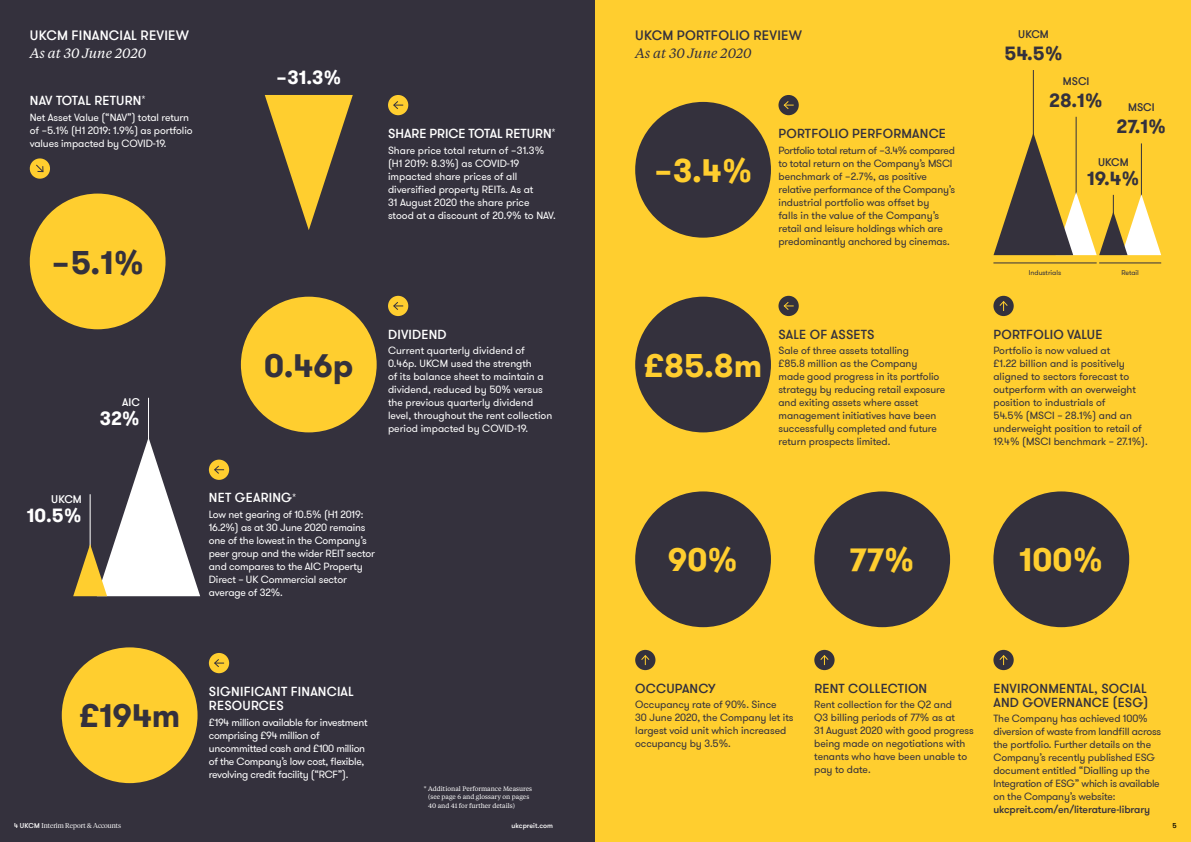
<style>
.page{position:relative;width:1191px;height:842px;background:#fff}
.page>*{position:absolute;margin:0;border:0;box-sizing:border-box;transform-origin:0 0}
.t1{font:700 32.4px "GT Walsheim Pro";color:#ffce2f}
.t2{font:700 32.4px "GT Walsheim Pro";color:#34313d}
.t3{font:700 18.9px "GT Walsheim Pro";color:#34313d}
.t4{font:700 18.9px "GT Walsheim Pro";color:#fff}
.t5{font:500 13.5px "GT Walsheim Pro";letter-spacing:.015em;color:#34313d}
.t6{font:500 13.5px "GT Walsheim Pro";letter-spacing:.015em;color:#fff}
.t7{font:italic 13.5px "Tiempos Text";color:#34313d}
.t8{font:italic 13.5px "Tiempos Text";color:#fff}
.t9{font:500 13px/14px "GT Walsheim Pro";letter-spacing:.015em;color:#34313d}
.t10{font:500 13px/14px "GT Walsheim Pro";letter-spacing:.015em;color:#fff}
.t11{font:500 11px "GT Walsheim Pro";color:#34313d}
.t12{font:500 11px "GT Walsheim Pro";color:#fff}
.t13{font:10.4px/13px "GT Walsheim Pro";letter-spacing:-.005em;color:#34313d}
.t14{font:10.4px/13px "GT Walsheim Pro";letter-spacing:-.01em;color:#fff}
.t15{font:500 10.4px "GT Walsheim Pro";letter-spacing:-.01em;color:#34313d}
.t16{font:300 7px "Tiempos Headline";color:#fff}
.t17{font:7px "GT Walsheim Pro";color:#34313d}
.t18{font:500 7px "GT Walsheim Pro";color:#fff}
.t19{font:500 7px "GT Walsheim Pro";color:#000}
.t20{font:6.5px/8.5px "Tiempos Text";color:#fff}
.s1{font-family:"GT Walsheim Pro";font-weight:500}
</style>
<div class="page">
<div style="left:0;top:0;width:595px;height:842px;background:#34313d"></div>
<div style="left:595px;top:0;width:596px;height:842px;background:#ffce2f"></div>
<svg style="left:29px;top:158px;width:21px;height:21px"></svg>
<div style="left:778px;top:95px;width:20px;height:20px;background:#34313d;border-radius:50%"></div>
<svg style="left:783px;top:101px;width:10px;height:8px"></svg>
<div style="left:993px;top:296px;width:20px;height:20px;background:#34313d;border-radius:50%"></div>
<svg style="left:999px;top:301px;width:9px;height:10px"></svg>
<div style="left:388px;top:95px;width:20px;height:20px;background:#ffce2f;border-radius:50%"></div>
<svg style="left:393px;top:101px;width:10px;height:8px"></svg>
<div style="left:30px;top:194px;width:135px;height:135px;background:#ffce2f;border-radius:50%"></div>
<div style="left:635px;top:102px;width:136px;height:136px;background:#34313d;border-radius:50%"></div>
<div style="left:209px;top:653px;width:20px;height:20px;background:#ffce2f;border-radius:50%"></div>
<svg style="left:214px;top:659px;width:10px;height:8px"></svg>
<div style="left:62px;top:647px;width:135px;height:136px;background:#ffce2f;border-radius:50%"></div>
<div style="left:388px;top:296px;width:20px;height:20px;background:#ffce2f;border-radius:50%"></div>
<svg style="left:393px;top:302px;width:10px;height:8px"></svg>
<div style="left:241px;top:297px;width:136px;height:135px;background:#ffce2f;border-radius:50%"></div>
<div style="left:993px;top:491px;width:136px;height:136px;background:#34313d;border-radius:50%"></div>
<hr style="left:1033px;top:70px;width:1px;height:66px;background:#34313d">
<svg style="left:265px;top:95px;width:88px;height:135px"></svg>
<div style="left:209px;top:460px;width:20px;height:20px;background:#ffce2f;border-radius:50%"></div>
<svg style="left:214px;top:465px;width:10px;height:9px"></svg>
<hr style="left:148px;top:398px;width:1px;height:42px;background:#fff">
<svg style="left:73px;top:439px;width:127px;height:157px"></svg>
<div style="left:635px;top:491px;width:136px;height:136px;background:#34313d;border-radius:50%"></div>
<div style="left:635px;top:650px;width:20px;height:20px;background:#34313d;border-radius:50%"></div>
<svg style="left:641px;top:655px;width:9px;height:10px"></svg>
<div style="left:814px;top:491px;width:136px;height:136px;background:#34313d;border-radius:50%"></div>
<div style="left:814px;top:650px;width:20px;height:20px;background:#34313d;border-radius:50%"></div>
<svg style="left:820px;top:655px;width:9px;height:10px"></svg>
<div style="left:778px;top:296px;width:20px;height:20px;background:#34313d;border-radius:50%"></div>
<svg style="left:783px;top:302px;width:10px;height:8px"></svg>
<div style="left:635px;top:297px;width:136px;height:135px;background:#34313d;border-radius:50%"></div>
<hr style="left:1075px;top:117px;width:1px;height:78px;background:#34313d">
<svg style="left:993px;top:133px;width:168px;height:122px"></svg>
<hr style="left:993px;top:263px;width:103px;height:1px;background:#34313d">
<hr style="left:1099px;top:263px;width:62px;height:1px;background:#34313d">
<div style="left:993px;top:650px;width:20px;height:20px;background:#34313d;border-radius:50%"></div>
<svg style="left:999px;top:655px;width:9px;height:10px"></svg>
<p class="t6" style="left:30px;top:27px;width:161px">UKCM FINANCIAL REVIEW</p>
<p class="t8" style="left:30px;top:44px;width:118px">As at 30 June 2020</p>
<p class="t10" style="left:30px;top:93px;width:117px">NAV TOTAL RETURN<sup>*</sup></p>
<p class="t14" style="left:30px;top:111px;width:164px">Net Asset Value (“NAV”) total return of −5.1% (H1 2019: 1.9%) as portfolio values impacted by COVID-19.</p>
<h1 class="t2" style="left:51px;top:241px;width:95px">−5.1%</h1>
<p class="t12" style="left:122px;top:395px;width:19px">AIC</p>
<h2 class="t4" style="left:100px;top:406px;width:42px">32%</h2>
<h2 class="t4" style="left:276px;top:65px;width:67px">−31.3%</h2>
<p class="t10" style="left:388px;top:127px;width:169px">SHARE PRICE TOTAL RETURN<sup>*</sup></p>
<p class="t14" style="left:388px;top:145px;width:169px">Share price total return of −31.3% (H1 2019: 8.3%) as COVID-19 impacted share prices of all diversified property REITs. As at<br>31 August 2020 the share price stood at a discount of 20.9% to NAV.</p>
<h1 class="t2" style="left:264px;top:344px;width:91px">0.46p</h1>
<p class="t10" style="left:388px;top:327px;width:60px">DIVIDEND</p>
<p class="t14" style="left:388px;top:345px;width:166px">Current quarterly dividend of<br>0.46p. UKCM used the strength<br>of its balance sheet to maintain a dividend, reduced by 50% versus the previous quarterly dividend level, throughout the rent collection period impacted by COVID-19.</p>
<p class="t12" style="left:51px;top:492px;width:32px">UKCM</p>
<h2 class="t4" style="left:27px;top:503px;width:56px">10.5%</h2>
<p class="t10" style="left:209px;top:491px;width:89px">NET GEARING<sup>*</sup></p>
<p class="t14" style="left:209px;top:508px;width:168px">Low net gearing of 10.5% (H1 2019:<br>16.2%) as at 30 June 2020 remains one of the lowest in the Company’s peer group and the wider REIT sector and compares to the AIC Property<br>Direct – UK Commercial sector average of 32%.</p>
<h1 class="t2" style="left:79px;top:695px;width:103px">£194m</h1>
<p class="t10" style="left:209px;top:684px;width:146px">SIGNIFICANT FINANCIAL<br>RESOURCES</p>
<p class="t14" style="left:209px;top:716px;width:160px">£194 million available for investment comprising £94 million of uncommitted cash and £100 million of the Company’s low cost, flexible, revolving credit facility (“RCF”).</p>
<p class="t20" style="left:428px;top:784px;width:106px;text-indent:-4px">* Additional Performance Measures (see page 6 and glossary on pages<br>40 and 41 for further details)</p>
<p class="t5" style="left:635px;top:27px;width:168px">UKCM PORTFOLIO REVIEW</p>
<p class="t7" style="left:635px;top:44px;width:118px">As at 30 June 2020</p>
<h1 class="t1" style="left:653px;top:149px;width:101px">−3.4%</h1>
<p class="t9" style="left:778px;top:127px;width:169px">PORTFOLIO PERFORMANCE</p>
<p class="t13" style="left:778px;top:144px;width:178px">Portfolio total return of −3.4% compared to total return on the Company’s MSCI benchmark of −2.7%, as positive relative performance of the Company’s industrial portfolio was offset by<br>falls in the value of the Company’s retail and leisure holdings which are predominantly anchored by cinemas.</p>
<h1 class="t1" style="left:644px;top:344px;width:120px">£85.8m</h1>
<p class="t9" style="left:778px;top:327px;width:98px">SALE OF ASSETS</p>
<p class="t13" style="left:778px;top:345px;width:168px">Sale of three assets totalling<br>£85.8 million as the Company made good progress in its portfolio strategy by reducing retail exposure and exiting assets where asset management initiatives have been successfully completed and future return prospects limited.</p>
<p class="t11" style="left:1018px;top:27px;width:32px">UKCM</p>
<h2 class="t3" style="left:1004px;top:41px;width:60px">54.5%</h2>
<p class="t11" style="left:1062px;top:74px;width:28px">MSCI</p>
<h2 class="t3" style="left:1049px;top:88px;width:55px">28.1%</h2>
<p class="t11" style="left:1128px;top:101px;width:28px">MSCI</p>
<h2 class="t3" style="left:1116px;top:114px;width:51px">27.1%</h2>
<p class="t11" style="left:1098px;top:155px;width:32px">UKCM</p>
<h2 class="t3" style="left:1087px;top:166px;width:54px">19.4%</h2>
<p class="t17" style="left:1028px;top:268px;width:34px">Industrials</p>
<p class="t17" style="left:1121px;top:268px;width:19px">Retail</p>
<p class="t9" style="left:993px;top:327px;width:110px">PORTFOLIO VALUE</p>
<p class="t13" style="left:993px;top:345px;width:156px">Portfolio is now valued at<br>£1.22 billion and is positively aligned to sectors forecast to outperform with an overweight position to industrials of<br>54.5% (MSCI – 28.1%) and an underweight position to retail of<br>19.4% (MSCI benchmark – 27.1%).</p>
<h1 class="t1" style="left:668px;top:539px;width:72px">90%</h1>
<h1 class="t1" style="left:849px;top:539px;width:67px">77%</h1>
<h1 class="t1" style="left:1019px;top:539px;width:85px">100%</h1>
<p class="t9" style="left:635px;top:681px;width:82px">OCCUPANCY</p>
<p class="t13" style="left:635px;top:699px;width:160px">Occupancy rate of 90%. Since<br>30 June 2020, the Company let its largest void unit which increased occupancy by 3.5%.</p>
<p class="t9" style="left:814px;top:681px;width:114px">RENT COLLECTION</p>
<p class="t13" style="left:814px;top:699px;width:161px">Rent collection for the Q2 and<br>Q3 billing periods of 77% as at<br>31 August 2020 with good progress being made on negotiations with tenants who have been unable to pay to date.</p>
<p class="t9" style="left:993px;top:681px;width:157px">ENVIRONMENTAL, SOCIAL<br>AND GOVERNANCE (ESG)</p>
<p class="t13" style="left:993px;top:713px;width:169px">The Company has achieved 100% diversion of waste from landfill across the portfolio. Further details on the Company’s recently published ESG document entitled “Dialling up the Integration of ESG” which is available on the Company’s website:</p>
<p class="t15" style="left:993px;top:803px;width:158px">ukcpreit.com/en/literature-library</p>
<p class="t16" style="left:14px;top:820px;width:108px"><span class="s1">4 UKCM</span> Interim Report &amp; Accounts</p>
<p class="t18" style="left:511px;top:821px;width:43px">ukcpreit.com</p>
<p class="t19" style="left:1172px;top:821px;width:6px">5</p>
</div>
